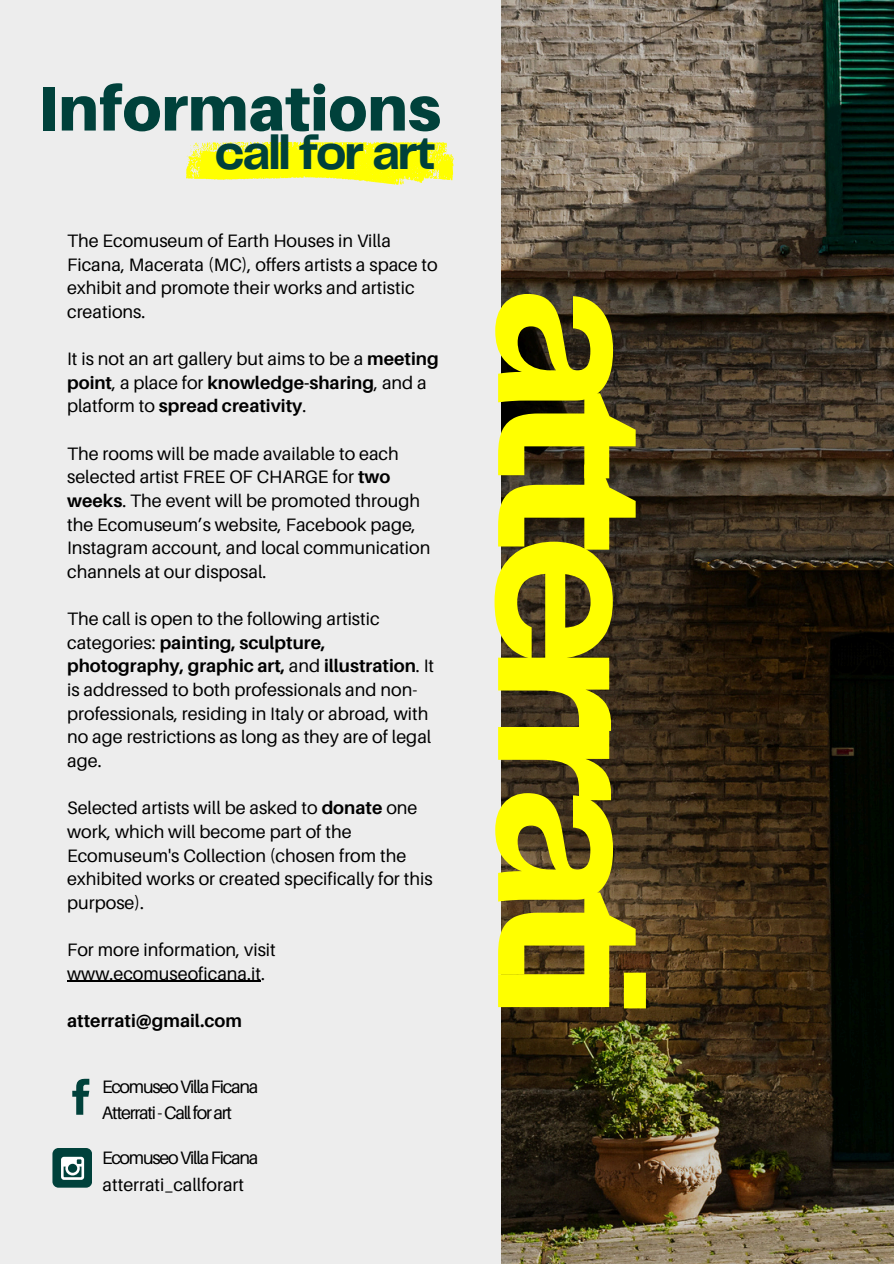
<style>
.page{position:relative;width:894px;height:1264px;background:#fff}
.page>*{position:absolute;margin:0;border:0;box-sizing:border-box;transform-origin:0 0}
.t1{font:700 222px "Telegraf";letter-spacing:-.1em;color:#ff0}
.t2{font:900 62.7px "Aileron";color:#00413b}
.t3{font:700 49.5px "Telegraf";letter-spacing:-.055em;color:#00413b}
.t4{font:18px/23.7px "Aileron";color:#000}
.t5{font:18px "Aileron";letter-spacing:-.07em;color:#000}
.t6{font:700 18px "Aileron";color:#000}
.s1{font-weight:700}
</style>
<div class="page">
<img style="left:501px;top:0;width:392px;height:1263px">
<div style="left:0;top:0;width:501px;height:1263px;background:#ededed"></div>
<svg style="left:186px;top:142px;width:268px;height:43px;background:#fafa34"></svg>
<svg style="left:72px;top:1078px;width:17px;height:36px"></svg>
<div style="left:52px;top:1147px;width:40px;height:40px;background:#00413b;border-radius:6px"></div>
<svg style="left:61px;top:1156px;width:23px;height:23px"></svg>
<hr style="left:67px;top:980px;width:194px;height:1px;background:#000">
<h3 class="t2" style="left:39px;top:70px;width:403px">Informations</h3>
<h2 class="t3" style="left:214px;top:132px;width:223px">call for art</h2>
<p class="t4" style="left:67px;top:228px;width:372px">The Ecomuseum of Earth Houses in Villa Ficana, Macerata (MC), offers artists a space to exhibit and promote their works and artistic creations.</p>
<p class="t4" style="left:67px;top:346px;width:373px">It is not an art gallery but aims to be a <span class="s1">meeting point</span>, a place for <span class="s1">knowledge-sharing</span>, and a platform to <span class="s1">spread creativity</span>.</p>
<p class="t4" style="left:67px;top:441px;width:364px">The rooms will be made available to each selected artist FREE OF CHARGE for <span class="s1">two weeks</span>. The event will be promoted through the Ecomuseum’s website, Facebook page, Instagram account, and local communication channels at our disposal.</p>
<p class="t4" style="left:67px;top:606px;width:368px">The call is open to the following artistic categories: <span class="s1">painting, sculpture, photography, graphic art,</span> and <span class="s1">illustration</span>. It is addressed to both professionals and non&shy;professionals, residing in Italy or abroad, with no age restrictions as long as they are of legal age.</p>
<p class="t4" style="left:67px;top:795px;width:367px">Selected artists will be asked to <span class="s1">donate</span> one work, which will become part of the Ecomuseum's Collection (chosen from the exhibited works or created specifically for this purpose).</p>
<p class="t4" style="left:67px;top:937px;width:210px">For more information, visit www.ecomuseoficana.it.</p>
<p class="t6" style="left:67px;top:1009px;width:176px">atterrati@gmail.com</p>
<p class="t5" style="left:102px;top:1075px;width:158px">EcomuseoVillaFicana</p>
<p class="t5" style="left:102px;top:1101px;width:132px">Atterrati-Callforart</p>
<p class="t5" style="left:102px;top:1146px;width:158px">EcomuseoVillaFicana</p>
<p class="t4" style="left:103px;top:1172px;width:143px">atterrati_callforart</p>
<p class="t1" style="left:666px;top:284px;width:714px;rotate:90deg">at er ati</p>
</div>
